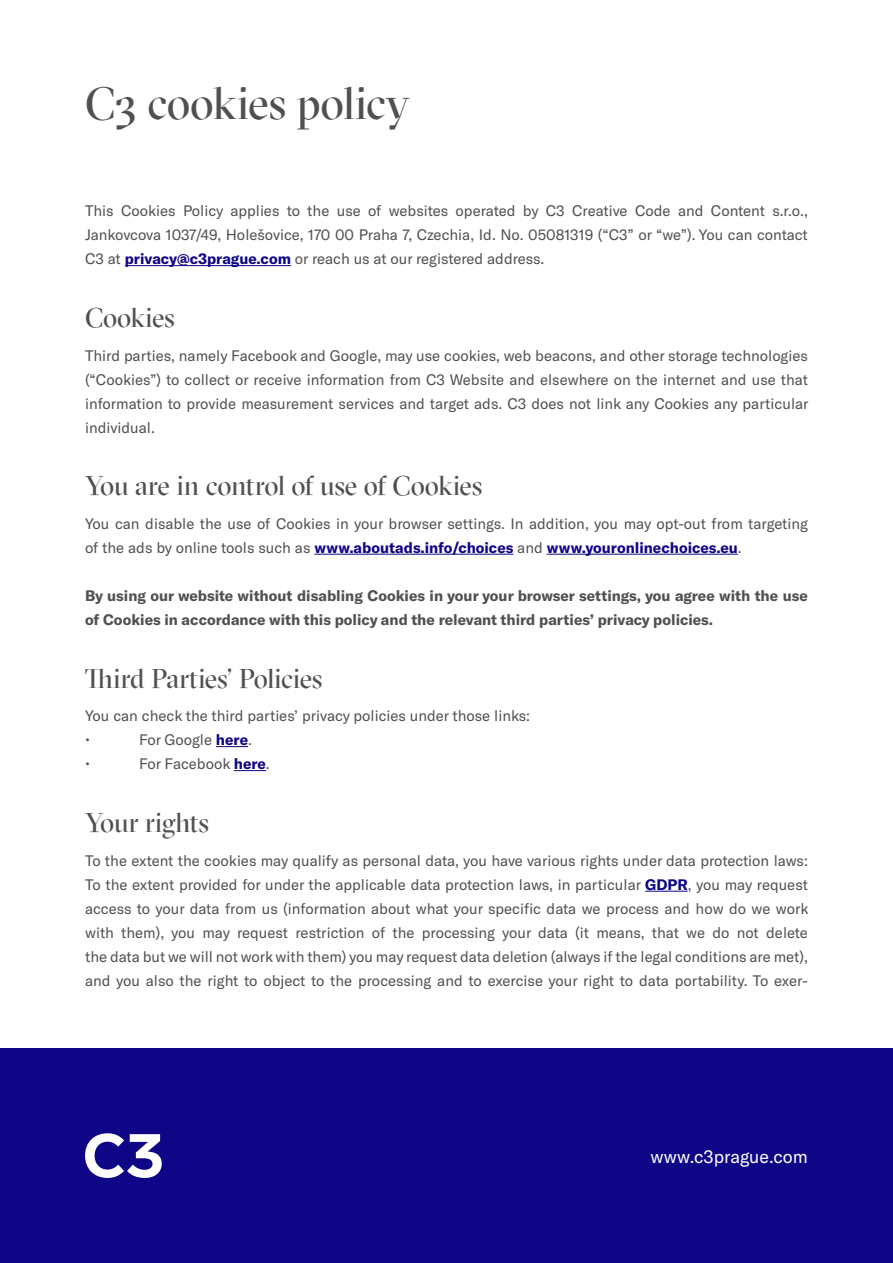
<style>
.page{position:relative;width:893px;height:1263px;background:#fff}
.page>*{position:absolute;margin:0;border:0;box-sizing:border-box;transform-origin:0 0}
.t1{font:45px "GT Sectra Display";letter-spacing:-.005em;color:#505050}
.t2{font:27px "GT Sectra Display";letter-spacing:-.01em;color:#505050}
.t3{font:18px "GT America";color:#fff}
.t4{font:15px/24px "GT America";color:#505050;text-align:justify}
.t5{font:700 15px/24px "GT America";color:#505050}
.s1{font-weight:700;color:#0f0587}
</style>
<div class="page">
<div style="left:0;top:1048px;width:893px;height:215px;background:#0f0587"></div>
<svg style="left:85px;top:1133px;width:77px;height:45px"></svg>
<hr style="left:125px;top:265px;width:166px;height:1px;background:#0f0587">
<hr style="left:314px;top:554px;width:199px;height:1px;background:#0f0587">
<hr style="left:547px;top:554px;width:191px;height:1px;background:#0f0587">
<hr style="left:216px;top:746px;width:32px;height:1px;background:#0f0587">
<hr style="left:234px;top:770px;width:32px;height:1px;background:#0f0587">
<hr style="left:645px;top:891px;width:43px;height:1px;background:#0f0587">
<h1 class="t1" style="left:85px;top:75px;width:326px">C3 cookies policy</h1>
<p class="t4" style="left:85px;top:199px;width:724px">This Cookies Policy applies to the use of websites operated by C3 Creative Code and Content s.r.o., Jankovcova 1037/49, Holešovice, 170 00 Praha 7, Czechia, Id. No. 05081319 (“C3” or “we”). You can contact C3 at <span class="s1">privacy@c3prague.com</span> or reach us at our registered address.</p>
<h2 class="t2" style="left:85px;top:301px;width:91px">Cookies</h2>
<p class="t4" style="left:85px;top:343px;width:725px">Third parties, namely Facebook and Google, may use cookies, web beacons, and other storage technologies (“Cookies”) to collect or receive information from C3 Website and elsewhere on the internet and use that information to provide measurement services and target ads. C3 does not link any Cookies any particular individual.</p>
<h2 class="t2" style="left:85px;top:469px;width:399px">You are in control of use of Cookies</h2>
<p class="t4" style="left:85px;top:511px;width:724px">You can disable the use of Cookies in your browser settings. In addition, you may opt-out from targeting of the ads by online tools such as <span class="s1">www.aboutads.info/choices</span> and <span class="s1">www.youronlinechoices.eu</span>.</p>
<p class="t5" style="left:85px;top:583px;width:724px">By using our website without disabling Cookies in your your browser settings, you agree with the use of Cookies in accordance with this policy and the relevant third parties’ privacy policies.</p>
<h2 class="t2" style="left:85px;top:661px;width:239px">Third Parties’ Policies</h2>
<p class="t4" style="left:85px;top:704px;width:447px">You can check the third parties’ privacy policies under those links: •</p>
<p class="t4" style="left:139px;top:728px;width:114px">For Google <span class="s1">here</span>.</p>
<p class="t4" style="left:85px;top:752px;width:6px">•</p>
<p class="t4" style="left:139px;top:752px;width:132px">For Facebook <span class="s1">here</span>.</p>
<h2 class="t2" style="left:85px;top:806px;width:126px">Your rights</h2>
<p class="t4" style="left:85px;top:848px;width:725px">To the extent the cookies may qualify as personal data, you have various rights under data protection laws:<br>To the extent provided for under the applicable data protection laws, in particular <span class="s1">GDPR</span>, you may request access to your data from us (information about what your specific data we process and how do we work with them), you may request restriction of the processing your data (it means, that we do not delete the data but we will not work with them) you may request data deletion (always if the legal conditions are met), and you also the right to object to the processing and to exercise your right to data portability. To exer-</p>
<p class="t3" style="left:651px;top:1146px;width:159px">www.c3prague.com</p>
</div>
